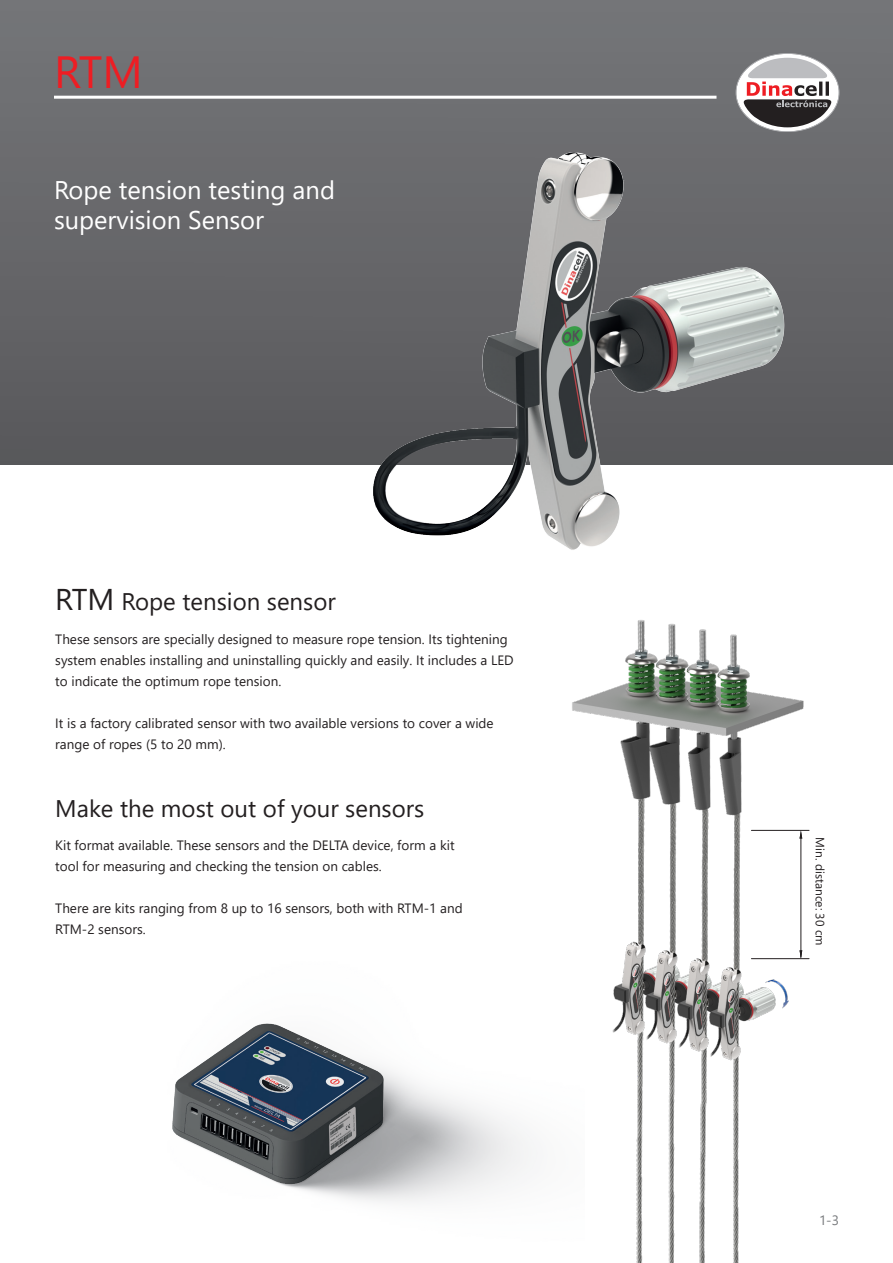
<style>
.page{position:relative;width:893px;height:1263px;background:#fff}
.page>*{position:absolute;margin:0;border:0;box-sizing:border-box;transform-origin:0 0}
.t1{font:45px "Segoe UI";color:#ee1d23}
.t2{font:30px "Segoe UI";color:#231f20}
.t3{font:25.5px/30.6px "Segoe UI";color:#fff}
.t4{font:24px "Segoe UI";color:#231f20}
.t5{font:13.5px/21px "Segoe UI";color:#231f20}
.t6{font:13.5px "Segoe UI";color:#76787b}
.t7{font:12px "Segoe UI";color:#231f20}
</style>
<div class="page">
<div style="left:0;top:0;width:893px;height:465px;background:linear-gradient(to bottom,#757679,#59585b)"></div>
<hr style="left:54px;top:96px;width:662px;height:3px;background:#fff">
<svg style="left:736px;top:53px;width:103px;height:65px"></svg>
<img style="left:572px;top:620px;width:238px;height:643px">
<img style="left:172px;top:925px;width:413px;height:338px">
<img style="left:240px;top:118px;width:653px;height:432px">
<hr style="left:751px;top:958px;width:58px;height:1px;background:#231f20">
<hr style="left:751px;top:830px;width:58px;height:1px;background:#231f20">
<hr style="left:801px;top:838px;width:1px;height:119px;background:#231f20">
<svg style="left:799px;top:950px;width:3px;height:8px"></svg>
<svg style="left:799px;top:830px;width:3px;height:8px"></svg>
<h1 class="t1" style="left:54px;top:30px;width:90px">RTM</h1>
<h3 class="t3" style="left:54px;top:172px;width:283px">Rope tension testing and supervision Sensor</h3>
<h2 class="t2" style="left:55px;top:571px;width:61px">RTM</h2>
<h3 class="t4" style="left:121px;top:579px;width:216px">Rope tension sensor</h3>
<p class="t5" style="left:55px;top:627px;width:460px">These sensors are specially designed to measure rope tension. Its tightening system enables installing and uninstalling quickly and easily. It includes a LED to indicate the optimum rope tension.</p>
<p class="t5" style="left:55px;top:711px;width:440px">It is a factory calibrated sensor with two available versions to cover a wide range of ropes (5 to 20 mm).</p>
<h3 class="t4" style="left:55px;top:785px;width:371px">Make the most out of your sensors</h3>
<p class="t5" style="left:55px;top:834px;width:401px">Kit format available. These sensors and the DELTA device, form a kit tool for measuring and checking the tension on cables.</p>
<p class="t5" style="left:55px;top:897px;width:409px">There are kits ranging from 8 up to 16 sensors, both with RTM-1 and<br>RTM-2 sensors.</p>
<p class="t7" style="left:831px;top:837px;width:110px;rotate:90deg">Min. distance: 30 cm</p>
<p class="t6" style="left:819px;top:1207px;width:21px">1-3</p>
</div>
